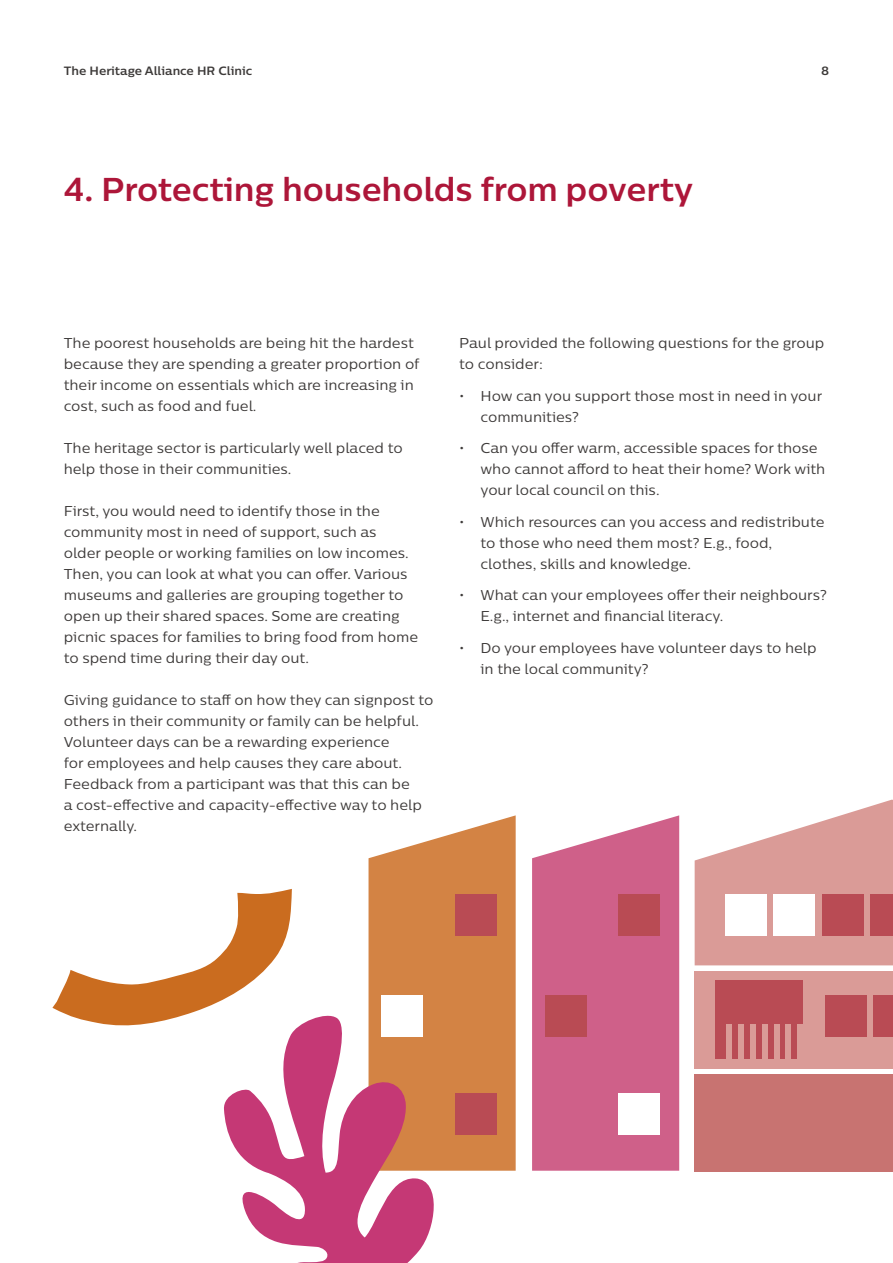
<style>
.page{position:relative;width:893px;height:1263px;background:#fff}
.page>*{position:absolute;margin:0;border:0;box-sizing:border-box;transform-origin:0 0}
.t1{font:700 33px "Centrale Sans";letter-spacing:-.005em;color:#ad1639}
.t2{font:14.25px/21px "Centrale Sans";letter-spacing:-.005em;color:#3d3a39}
.t3{font:700 12px "Centrale Sans";color:#3d3a39}
</style>
<div class="page">
<svg style="left:695px;top:799px;width:198px;height:166px"></svg>
<div style="left:695px;top:971px;width:198px;height:97px;background:#da9b97"></div>
<div style="left:695px;top:1075px;width:198px;height:97px;background:#c87371"></div>
<div style="left:725px;top:894px;width:42px;height:42px;background:#fff"></div>
<div style="left:773px;top:894px;width:42px;height:42px;background:#fff"></div>
<div style="left:822px;top:894px;width:42px;height:42px;background:#b94b54"></div>
<div style="left:870px;top:894px;width:23px;height:42px;background:#b94b54"></div>
<div style="left:825px;top:995px;width:42px;height:41px;background:#b94b54"></div>
<div style="left:874px;top:995px;width:19px;height:41px;background:#b94b54"></div>
<div style="left:715px;top:980px;width:87px;height:79px;background:#b94b54"></div>
<div style="left:726px;top:1024px;width:6px;height:42px;background:#da9b97"></div>
<div style="left:738px;top:1024px;width:6px;height:42px;background:#da9b97"></div>
<div style="left:750px;top:1024px;width:6px;height:42px;background:#da9b97"></div>
<div style="left:762px;top:1024px;width:5px;height:42px;background:#da9b97"></div>
<div style="left:774px;top:1024px;width:5px;height:42px;background:#da9b97"></div>
<div style="left:786px;top:1024px;width:5px;height:42px;background:#da9b97"></div>
<div style="left:797px;top:1024px;width:6px;height:42px;background:#da9b97"></div>
<svg style="left:532px;top:815px;width:147px;height:356px;background:#d26b91"></svg>
<div style="left:545px;top:995px;width:42px;height:41px;background:#b94b54"></div>
<div style="left:618px;top:894px;width:42px;height:42px;background:#b94b54"></div>
<div style="left:618px;top:1093px;width:42px;height:41px;background:#fff"></div>
<svg style="left:369px;top:815px;width:147px;height:356px;background:#d68e55"></svg>
<div style="left:381px;top:995px;width:42px;height:41px;background:#fff"></div>
<div style="left:455px;top:894px;width:42px;height:42px;background:#b94b54"></div>
<div style="left:455px;top:1093px;width:42px;height:41px;background:#b94b54"></div>
<svg style="left:224px;top:1011px;width:219px;height:252px"></svg>
<svg style="left:52px;top:889px;width:240px;height:140px"></svg>
<p class="t3" style="left:64px;top:63px;width:190px">The Heritage Alliance HR Clinic</p>
<p class="t3" style="left:821px;top:63px;width:10px">8</p>
<h1 class="t1" style="left:64px;top:168px;width:631px">4. Protecting households from poverty</h1>
<p class="t2" style="left:64px;top:332px;width:357px">The poorest households are being hit the hardest because they are spending a greater proportion of their income on essentials which are increasing in cost, such as food and fuel.</p>
<p class="t2" style="left:64px;top:437px;width:340px">The heritage sector is particularly well placed to help those in their communities.</p>
<p class="t2" style="left:64px;top:500px;width:356px">First, you would need to identify those in the community most in need of support, such as<br>older people or working families on low incomes.<br>Then, you can look at what you can offer. Various museums and galleries are grouping together to open up their shared spaces. Some are creating picnic spaces for families to bring food from home to spend time during their day out.</p>
<p class="t2" style="left:64px;top:689px;width:371px">Giving guidance to staff on how they can signpost to others in their community or family can be helpful.<br>Volunteer days can be a rewarding experience<br>for employees and help causes they care about.<br>Feedback from a participant was that this can be<br>a cost-effective and capacity-effective way to help externally.</p>
<p class="t2" style="left:459px;top:332px;width:367px">Paul provided the following questions for the group to consider:</p>
<p class="t2" style="left:480px;top:385px;width:343px;text-indent:-21px">• How can you support those most in need in your communities?</p>
<p class="t2" style="left:480px;top:437px;width:346px;text-indent:-21px">• Can you offer warm, accessible spaces for those who cannot afford to heat their home? Work with your local council on this.</p>
<p class="t2" style="left:480px;top:511px;width:345px;text-indent:-21px">• Which resources can you access and redistribute to those who need them most? E.g., food, clothes, skills and knowledge.</p>
<p class="t2" style="left:480px;top:584px;width:348px;text-indent:-21px">• What can your employees offer their neighbours?<br>E.g., internet and financial literacy.</p>
<p class="t2" style="left:480px;top:637px;width:338px;text-indent:-21px">• Do your employees have volunteer days to help in the local community?</p>
</div>
